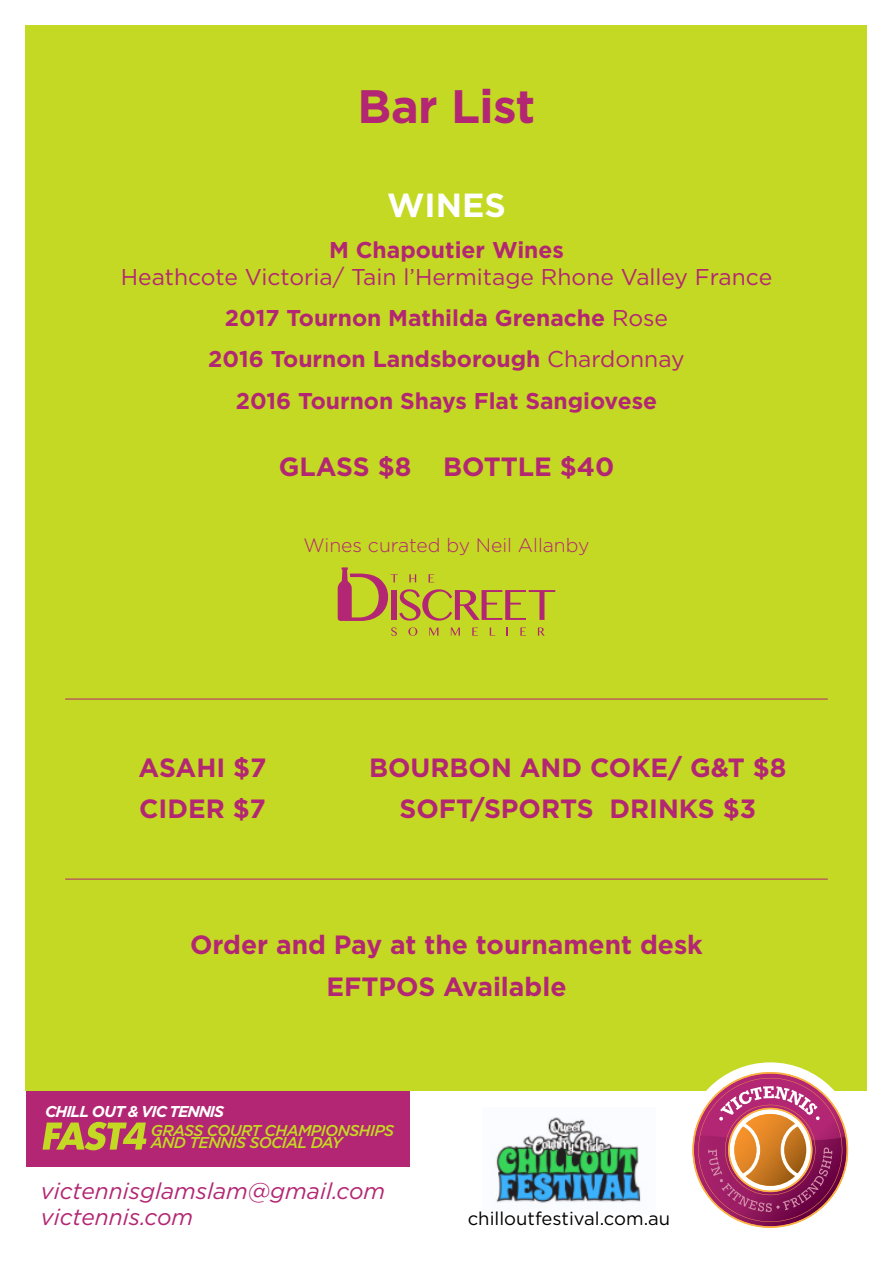
<style>
.page{position:relative;width:893px;height:1263px;background:#fff}
.page>*{position:absolute;margin:0;border:0;box-sizing:border-box;transform-origin:0 0}
.t1{font:700 46.95px "Gotham";letter-spacing:-.01em;color:#b32673}
.t2{font:700 33.45px "Gotham";color:#fff}
.t3{font:700 26.4px/41.4px "Gotham";color:#b32673;text-align:center}
.t4{font:700 22.8px/41.4px "Gotham";color:#b32673;text-align:center}
.t5{font:italic 22.8px/26.1px "Gotham";color:#b32673}
.t6{font:300 19.35px "Gotham";color:#b32673}
.t7{font:18.45px "Gotham";color:#000}
.t8{font:italic 500 15.6px/12.6px "Gotham";letter-spacing:-.04em;color:#c4d923}
.t9{font:italic 700 15.6px "Gotham";letter-spacing:-.07em;color:#fff}
.s1{font-weight:400}
</style>
<div class="page">
<div style="left:26px;top:1082px;width:383px;height:84px;background:#b32673"></div>
<div style="left:26px;top:26px;width:841px;height:1065px;background:#c4d923"></div>
<div style="left:683px;top:1062px;width:174px;height:175px;background:#fff;border-radius:50%"></div>
<svg style="left:692px;top:1072px;width:156px;height:156px"></svg>
<img style="left:495px;top:1117px;width:146px;height:87px">
<svg style="left:43px;top:1122px;width:104px;height:28px"></svg>
<svg style="left:391px;top:627px;width:6px;height:9px"></svg>
<svg style="left:408px;top:627px;width:9px;height:9px"></svg>
<svg style="left:429px;top:627px;width:9px;height:9px"></svg>
<svg style="left:451px;top:627px;width:9px;height:9px"></svg>
<svg style="left:472px;top:627px;width:6px;height:9px"></svg>
<svg style="left:490px;top:627px;width:5px;height:9px"></svg>
<svg style="left:520px;top:627px;width:6px;height:9px"></svg>
<svg style="left:538px;top:627px;width:7px;height:9px"></svg>
<svg style="left:338px;top:567px;width:217px;height:54px"></svg>
<hr style="left:65px;top:699px;width:763px;height:1px;background:#b32673">
<hr style="left:65px;top:879px;width:763px;height:1px;background:#b32673">
<h1 class="t1" style="left:358px;top:75px;width:179px">Bar List</h1>
<h2 class="t2" style="left:387px;top:183px;width:120px">WINES</h2>
<p class="t4" style="left:329px;top:229px;width:236px">M Chapoutier Wines</p>
<p class="t4" style="left:121px;top:256px;width:653px"><span class="s1">Heathcote Victoria/ Tain l’Hermitage Rhone Valley France </span>2017 Tournon Mathilda Grenache <span class="s1">Rose<br></span>2016 Tournon Landsborough <span class="s1">Chardonnay<br></span>2016 Tournon Shays Flat Sangiovese</p>
<p class="t3" style="left:279px;top:446px;width:337px">GLASS $8 BOTTLE $40</p>
<p class="t6" style="left:304px;top:533px;width:287px">Wines curated by Neil Allanby</p>
<p class="t3" style="left:139px;top:747px;width:129px;text-align:left">ASAHI $7<br>CIDER $7</p>
<p class="t3" style="left:369px;top:747px;width:419px">BOURBON AND COKE/ G&amp;T $8<br>SOFT/SPORTS DRINKS $3</p>
<p class="t3" style="left:190px;top:924px;width:514px">Order and Pay at the tournament desk<br>EFTPOS Available</p>
<p class="t9" style="left:45px;top:1101px;width:180px">CHILL OUT &amp; VIC TENNIS</p>
<p class="t8" style="left:151px;top:1124px;width:245px">GRASS COURT CHAMPIONSHIPS<br>AND TENNIS SOCIAL DAY</p>
<p class="t5" style="left:41px;top:1178px;width:346px">victennisglamslam@gmail.com victennis.com</p>
<p class="t7" style="left:468px;top:1207px;width:204px">chilloutfestival.com.au</p>
</div>
